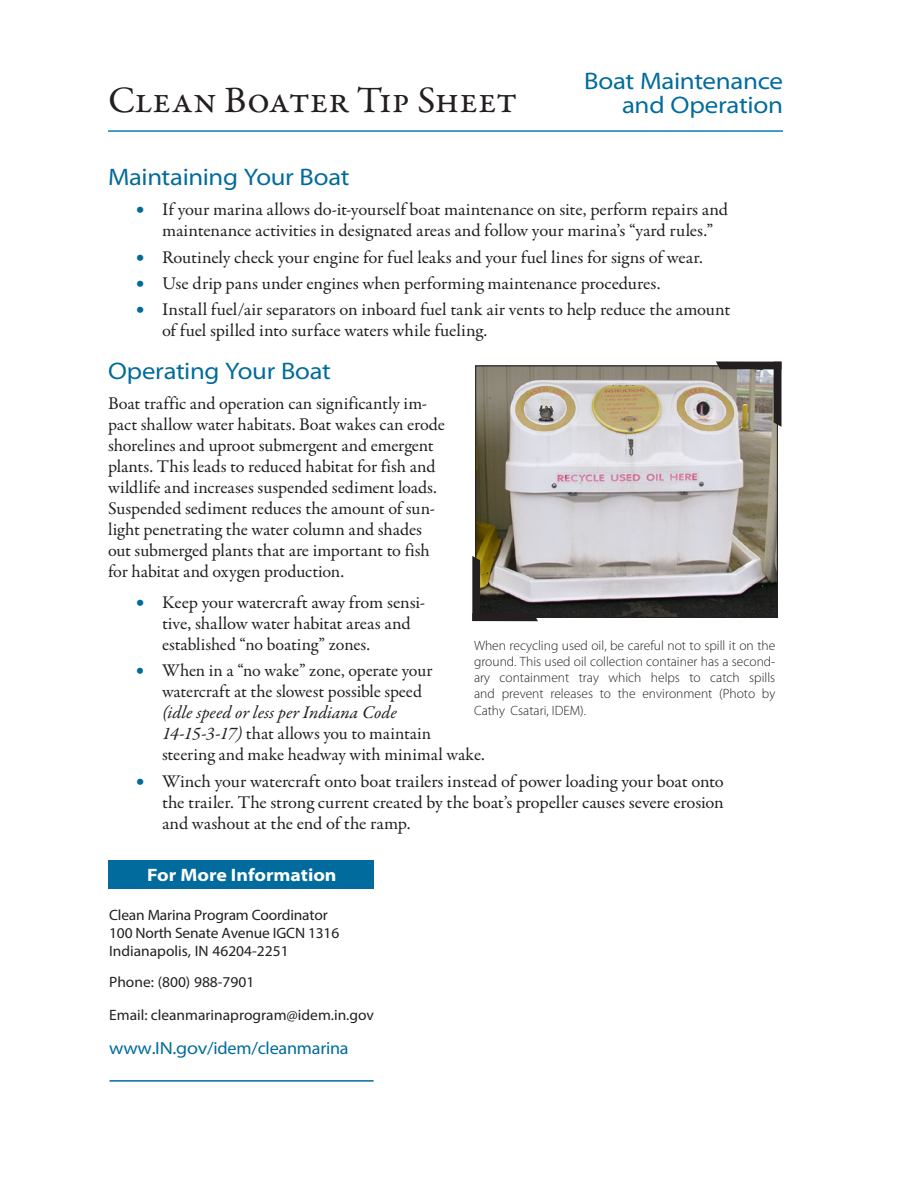
<style>
.page{position:relative;width:918px;height:1188px;background:#fff}
.page>*{position:absolute;margin:0;border:0;box-sizing:border-box;transform-origin:0 0}
.t1{font:37.5px "Garamond Premr Pro";letter-spacing:-.005em;color:#231f20}
.t2{font:semi-expanded 24px/24px "Myriad Pro";letter-spacing:-.015em;color:#006b9c;text-align:right}
.t3{font:18px/21px "Garamond Premr Pro";letter-spacing:.015em;color:#231f20}
.t4{font:700 semi-expanded 18px "Myriad Pro";letter-spacing:-.005em;color:#fff}
.t5{font:17.7px "Myriad Pro";letter-spacing:-.01em;color:#006b9c}
.t6{font:15px/18px "Myriad Pro";color:#231f20}
.t7{font:300 13.5px/16.2px "Myriad Pro";color:#231f20;text-align:justify}
.s1{font-style:italic}
.s2{font-stretch:semi-expanded}
</style>
<div class="page">
<hr style="left:108px;top:130px;width:675px;height:2px;background:#037fad">
<div style="left:109px;top:861px;width:265px;height:28px;background:#006b9c"></div>
<hr style="left:110px;top:1080px;width:264px;height:2px;background:#006b9c">
<img style="left:477px;top:367px;width:299px;height:249px">
<div style="left:475px;top:365px;width:303px;height:253px;border:1px solid #231f20"></div>
<svg style="left:472px;top:556px;width:66px;height:65px;background:#706b61"></svg>
<svg style="left:716px;top:362px;width:66px;height:65px;background:#8e877b"></svg>
<h1 class="t1" style="left:108px;top:78px;width:411px">Clean Boater Tip Sheet</h1>
<h2 class="t2" style="left:584px;top:69px;width:200px">Boat Maintenance and Operation</h2>
<h2 class="t2" style="left:108px;top:165px;width:243px">Maintaining Your Boat</h2>
<p class="t3" style="left:162px;top:199px;width:568px">If your marina allows do-it-yourself boat maintenance on site, perform repairs and maintenance activities in designated areas and follow your marina’s “yard rules.”</p>
<p class="t3" style="left:162px;top:244px;width:570px;line-height:26.4px">Routinely check your engine for fuel leaks and your fuel lines for signs of wear.<br>Use drip pans under engines when performing maintenance procedures.<br>Install fuel/air separators on inboard fuel tank air vents to help reduce the amount</p>
<p class="t3" style="left:162px;top:321px;width:327px">of fuel spilled into surface waters while fueling.</p>
<h2 class="t2" style="left:108px;top:359px;width:224px">Operating Your Boat</h2>
<p class="t3" style="left:108px;top:394px;width:338px">Boat traffic and operation can significantly im&shy;pact shallow water habitats. Boat wakes can erode shorelines and uproot submergent and emergent plants. This leads to reduced habitat for fish and wildlife and increases suspended sediment loads.<br>Suspended sediment reduces the amount of sun&shy;light penetrating the water column and shades out submerged plants that are important to fish for habitat and oxygen production.</p>
<p class="t3" style="left:162px;top:592px;width:265px">Keep your watercraft away from sensi&shy;tive, shallow water habitat areas and established “no boating” zones.</p>
<p class="t3" style="left:162px;top:661px;width:272px">When in a “no wake” zone, operate your watercraft at the slowest possible speed</p>
<p class="t3" style="left:162px;top:703px;width:324px"><span class="s1">(idle speed or less per Indiana Code<br>14-15-3-17)</span> that allows you to maintain steering and make headway with minimal wake.</p>
<p class="t3" style="left:162px;top:771px;width:563px;text-align:justify">Winch your watercraft onto boat trailers instead of power loading your boat onto the trailer. The strong current created by the boat’s propeller causes severe erosion and washout at the end of the ramp.</p>
<p class="t7" style="left:474px;top:637px;width:303px">When recycling used oil, be careful not to spill it on the ground. This used oil collection container has a second&shy;ary containment tray which helps to catch spills and prevent releases to the environment (Photo by Cathy Csatari, IDEM).</p>
<p class="t4" style="left:147px;top:865px;width:191px">For More Information</p>
<p class="t6" style="left:109px;top:906px;width:232px">Clean Marina Program Coordinator<br>100 North Senate Avenue IGCN 1316<br>Indianapolis, IN 46204-2251</p>
<p class="t6" style="left:109px;top:965px;width:266px;line-height:32.8px">Phone: (800) 988-7901<br>Email: cleanmarinaprogram@idem.in.gov</p>
<p class="t5" style="left:109px;top:1037px;width:241px"><span class="s2">www.IN.gov/</span>idem<span class="s2">/</span>cleanmarina</p>
</div>
